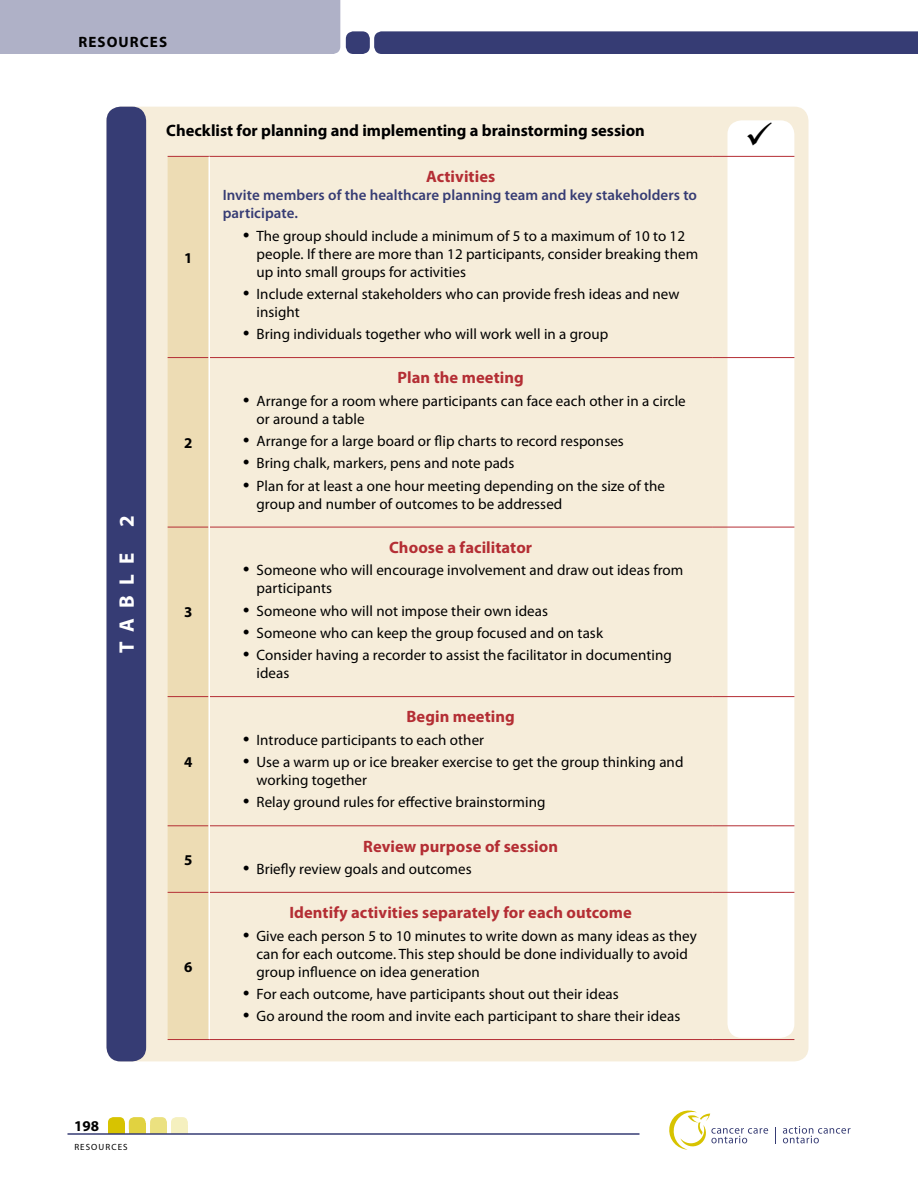
<style>
.page{position:relative;width:918px;height:1188px;background:#fff}
.page>*{position:absolute;margin:0;border:0;box-sizing:border-box;transform-origin:0 0}
.t1{font:700 21px "Myriad Pro";letter-spacing:.5em;color:#fff}
.t2{font:700 16.5px "Myriad Pro";letter-spacing:.005em;color:#b42e34}
.t3{font:700 16.5px "Myriad Pro";color:#000}
.t4{font:15px/18px "Myriad Pro";letter-spacing:.005em;color:#000}
.t5{font:600 15px/18px "Myriad Pro";letter-spacing:.005em;color:#363c74}
.t6{font:700 15px "Myriad Pro";letter-spacing:.075em;color:#000}
.t7{font:9px "Myriad Pro";letter-spacing:.12em;color:#000}
.s1{font-family:"Times";font-size:18px}
</style>
<div class="page">
<div style="left:374px;top:31px;width:544px;height:23px;background:#363c74"></div>
<svg style="left:783px;top:1126px;width:68px;height:17px"></svg>
<svg style="left:775px;top:1127px;width:1px;height:16px"></svg>
<svg style="left:669px;top:1110px;width:99px;height:40px"></svg>
<div style="left:171px;top:1117px;width:17px;height:17px;background:#f5f0bf;border-radius:5px"></div>
<div style="left:171px;top:1126px;width:17px;height:8px;background:#f5f0bf"></div>
<div style="left:150px;top:1117px;width:17px;height:17px;background:#ebe180;border-radius:5px"></div>
<div style="left:150px;top:1126px;width:17px;height:8px;background:#ebe180"></div>
<div style="left:129px;top:1117px;width:17px;height:17px;background:#e1d240;border-radius:5px"></div>
<div style="left:129px;top:1123px;width:17px;height:11px;background:#e1d240"></div>
<div style="left:108px;top:1117px;width:17px;height:17px;background:#d7c300;border-radius:5px"></div>
<div style="left:108px;top:1123px;width:17px;height:11px;background:#d7c300"></div>
<hr style="left:68px;top:1133px;width:572px;height:2px;background:#363c74">
<div style="left:85px;top:0;width:255px;height:54px;background:#afb1c7"></div>
<div style="left:0;top:0;width:85px;height:54px;background:#afb1c7"></div>
<div style="left:346px;top:31px;width:24px;height:23px;background:#363c74;border-radius:8px"></div>
<div style="left:107px;top:107px;width:702px;height:954px;background:#f6edda;border-radius:14px"></div>
<div style="left:107px;top:107px;width:39px;height:954px;background:#363c74;border-radius:14px"></div>
<div style="left:727px;top:120px;width:67px;height:918px;background:#fff;border-radius:14px"></div>
<div style="left:168px;top:157px;width:40px;height:882px;background:#eddcb4"></div>
<hr style="left:168px;top:156px;width:41px;height:1px;background:#b42e34">
<hr style="left:209px;top:156px;width:503px;height:1px;background:#b42e34">
<hr style="left:712px;top:156px;width:82px;height:1px;background:#b42e34">
<hr style="left:168px;top:357px;width:40px;height:1px;background:#b42e34">
<hr style="left:210px;top:357px;width:502px;height:1px;background:#b42e34">
<hr style="left:712px;top:357px;width:82px;height:1px;background:#b42e34">
<hr style="left:168px;top:527px;width:40px;height:1px;background:#b42e34">
<hr style="left:210px;top:527px;width:502px;height:1px;background:#b42e34">
<hr style="left:712px;top:527px;width:82px;height:1px;background:#b42e34">
<hr style="left:168px;top:696px;width:40px;height:1px;background:#b42e34">
<hr style="left:210px;top:696px;width:502px;height:1px;background:#b42e34">
<hr style="left:712px;top:696px;width:82px;height:1px;background:#b42e34">
<hr style="left:168px;top:825px;width:40px;height:1px;background:#b42e34">
<hr style="left:210px;top:825px;width:502px;height:1px;background:#b42e34">
<hr style="left:712px;top:825px;width:82px;height:1px;background:#b42e34">
<hr style="left:168px;top:892px;width:40px;height:1px;background:#b42e34">
<hr style="left:210px;top:892px;width:502px;height:1px;background:#b42e34">
<hr style="left:712px;top:892px;width:82px;height:1px;background:#b42e34">
<hr style="left:208px;top:157px;width:2px;height:201px;background:#fff">
<hr style="left:208px;top:358px;width:2px;height:169px;background:#fff">
<hr style="left:208px;top:527px;width:2px;height:170px;background:#fff">
<hr style="left:208px;top:697px;width:2px;height:129px;background:#fff">
<hr style="left:208px;top:826px;width:2px;height:66px;background:#fff">
<hr style="left:208px;top:892px;width:2px;height:147px;background:#fff">
<hr style="left:168px;top:1039px;width:41px;height:1px;background:#b42e34">
<hr style="left:209px;top:1039px;width:503px;height:1px;background:#b42e34">
<hr style="left:712px;top:1039px;width:82px;height:1px;background:#b42e34">
<p class="t6" style="left:78px;top:32px;width:90px">RESOURCES</p>
<p class="t3" style="left:166px;top:120px;width:480px">Checklist for planning and implementing a brainstorming session</p>
<h1 class="t1" style="left:113px;top:653px;width:139px;rotate:-90deg">TABLE 2</h1>
<p class="t6" style="left:74px;top:1116px;width:26px">198</p>
<p class="t7" style="left:74px;top:1141px;width:55px">RESOURCES</p>
<p class="t6" style="left:184px;top:248px;width:10px">1</p>
<p class="t6" style="left:184px;top:433px;width:10px">2</p>
<p class="t6" style="left:184px;top:603px;width:10px">3</p>
<p class="t6" style="left:184px;top:752px;width:10px">4</p>
<p class="t6" style="left:184px;top:850px;width:10px">5</p>
<p class="t6" style="left:184px;top:957px;width:10px">6</p>
<p class="t2" style="left:426px;top:166px;width:71px">Activities</p>
<p class="t5" style="left:223px;top:186px;width:476px">Invite members of the healthcare planning team and key stakeholders to participate.</p>
<p class="t4" style="left:256px;top:226px;width:443px;text-indent:-14px"><span class="s1">•</span> The group should include a minimum of 5 to a maximum of 10 to 12 people. If there are more than 12 participants, consider breaking them up into small groups for activities</p>
<p class="t4" style="left:256px;top:285px;width:425px;text-indent:-14px"><span class="s1">•</span> Include external stakeholders who can provide fresh ideas and new insight</p>
<p class="t4" style="left:243px;top:325px;width:367px"><span class="s1">•</span> Bring individuals together who will work well in a group</p>
<p class="t2" style="left:398px;top:367px;width:128px">Plan the meeting</p>
<p class="t4" style="left:256px;top:392px;width:431px;text-indent:-14px"><span class="s1">•</span> Arrange for a room where participants can face each other in a circle or around a table</p>
<p class="t4" style="left:243px;top:432px;width:382px"><span class="s1">•</span> Arrange for a large board or flip charts to record responses</p>
<p class="t4" style="left:243px;top:454px;width:273px"><span class="s1">•</span> Bring chalk, markers, pens and note pads</p>
<p class="t4" style="left:256px;top:476px;width:410px;text-indent:-14px"><span class="s1">•</span> Plan for at least a one hour meeting depending on the size of the group and number of outcomes to be addressed</p>
<p class="t2" style="left:389px;top:537px;width:145px">Choose a facilitator</p>
<p class="t4" style="left:256px;top:561px;width:428px;text-indent:-14px"><span class="s1">•</span> Someone who will encourage involvement and draw out ideas from participants</p>
<p class="t4" style="left:243px;top:601px;width:307px"><span class="s1">•</span> Someone who will not impose their own ideas</p>
<p class="t4" style="left:243px;top:624px;width:362px"><span class="s1">•</span> Someone who can keep the group focused and on task</p>
<p class="t4" style="left:256px;top:646px;width:417px;text-indent:-14px"><span class="s1">•</span> Consider having a recorder to assist the facilitator in documenting ideas</p>
<p class="t2" style="left:406px;top:706px;width:110px">Begin meeting</p>
<p class="t4" style="left:243px;top:731px;width:243px"><span class="s1">•</span> Introduce participants to each other</p>
<p class="t4" style="left:256px;top:753px;width:429px;text-indent:-14px"><span class="s1">•</span> Use a warm up or ice breaker exercise to get the group thinking and working together</p>
<p class="t4" style="left:243px;top:793px;width:304px"><span class="s1">•</span> Relay ground rules for effective brainstorming</p>
<p class="t2" style="left:363px;top:835px;width:196px">Review purpose of session</p>
<p class="t4" style="left:243px;top:860px;width:230px"><span class="s1">•</span> Briefly review goals and outcomes</p>
<p class="t2" style="left:290px;top:902px;width:344px">Identify activities separately for each outcome</p>
<p class="t4" style="left:256px;top:926px;width:442px;text-indent:-14px"><span class="s1">•</span> Give each person 5 to 10 minutes to write down as many ideas as they can for each outcome. This step should be done individually to avoid group influence on idea generation</p>
<p class="t4" style="left:243px;top:985px;width:377px"><span class="s1">•</span> For each outcome, have participants shout out their ideas</p>
<p class="t4" style="left:243px;top:1007px;width:439px"><span class="s1">•</span> Go around the room and invite each participant to share their ideas</p>
</div>
